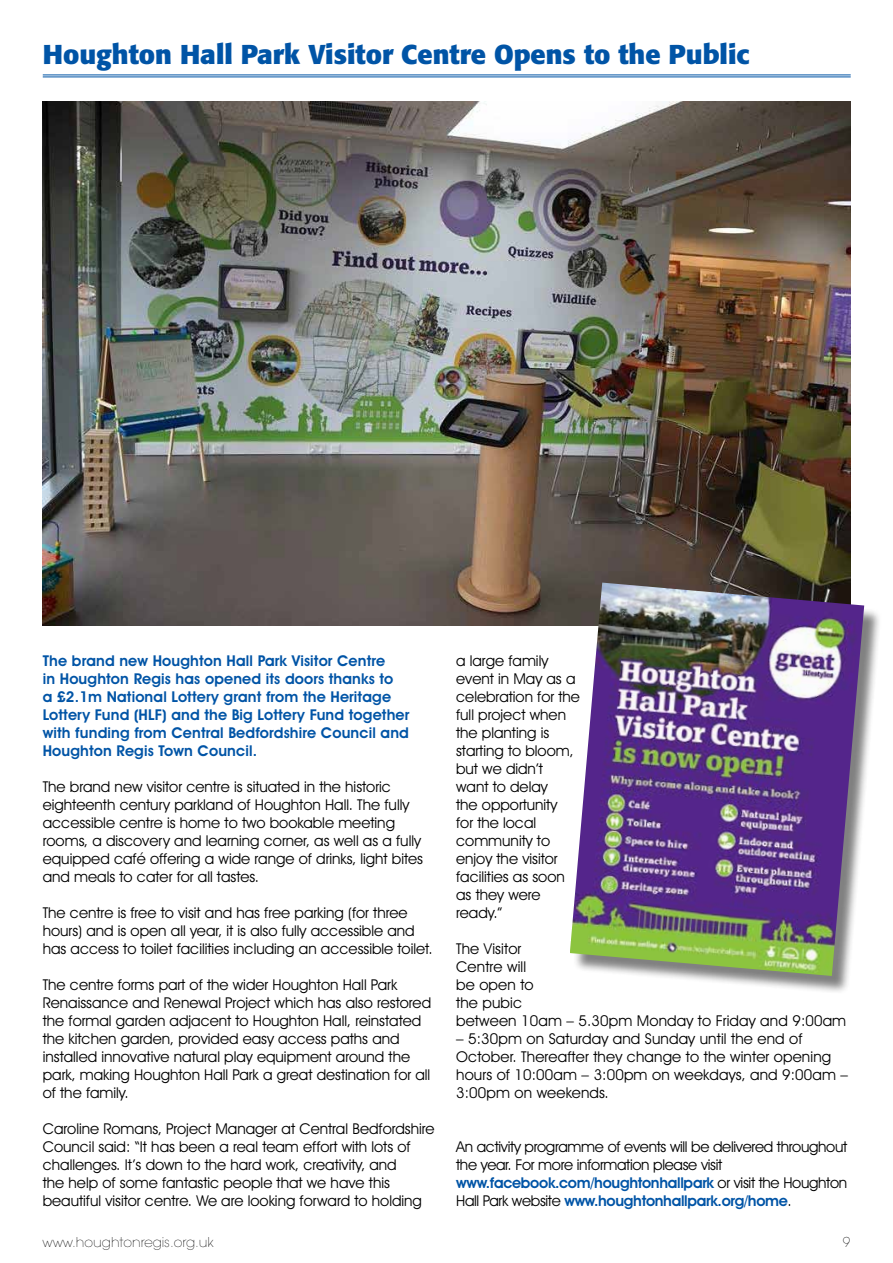
<style>
.page{position:relative;width:893px;height:1263px;background:#fff}
.page>*{position:absolute;margin:0;border:0;box-sizing:border-box;transform-origin:0 0}
.t1{font:700 27px "Formata";color:#0054a6}
.t2{font:15px/18px "Avant Garde IT Cby BT";color:#000}
.t3{font:600 15px/18px "Avant Garde IT Cby BT";letter-spacing:.01em;color:#0054a6}
.t4{font:15px/18px "Avant Garde IT Cby BT";letter-spacing:-.02em;color:#000}
.t5{font:200 13.5px "Avant Garde";color:#000}
.s1{font-weight:600;color:#0054a6}
</style>
<div class="page">
<hr style="left:43px;top:74px;width:808px;height:1px;background:#0054a6">
<hr style="left:43px;top:76px;width:808px;height:1px;background:#0054a6">
<img style="left:43px;top:101px;width:807px;height:524px">
<div style="left:573px;top:585px;width:310px;height:409px;background:#000;opacity:.5"></div>
<img style="left:570px;top:583px;width:294px;height:393px">
<h1 class="t1" style="left:43px;top:37px;width:708px">Houghton Hall Park Visitor Centre Opens to the Public</h1>
<p class="t3" style="left:43px;top:652px;width:368px">The brand new Houghton Hall Park Visitor Centre<br>in Houghton Regis has opened its doors thanks to<br>a £2.1m National Lottery grant from the Heritage Lottery Fund (HLF) and the Big Lottery Fund together with funding from Central Bedfordshire Council and Houghton Regis Town Council.</p>
<p class="t2" style="left:43px;top:778px;width:382px">The brand new visitor centre is situated in the historic eighteenth century parkland of Houghton Hall. The fully accessible centre is home to two bookable meeting rooms, a discovery and learning corner, as well as a fully equipped café offering a wide range of drinks, light bites and meals to cater for all tastes.</p>
<p class="t2" style="left:43px;top:904px;width:391px">The centre is free to visit and has free parking (for three hours) and is open all year, it is also fully accessible and has access to toilet facilities including an accessible toilet.</p>
<p class="t2" style="left:43px;top:976px;width:390px">The centre forms part of the wider Houghton Hall Park Renaissance and Renewal Project which has also restored the formal garden adjacent to Houghton Hall, reinstated the kitchen garden, provided easy access paths and installed innovative natural play equipment around the park, making Houghton Hall Park a great destination for all of the family.</p>
<p class="t2" style="left:43px;top:1120px;width:393px">Caroline Romans, Project Manager at Central Bedfordshire Council said: “It has been a real team effort with lots of challenges. It’s down to the hard work, creativity, and<br>the help of some fantastic people that we have this beautiful visitor centre. We are looking forward to holding</p>
<p class="t2" style="left:456px;top:652px;width:125px">a large family event in May as a celebration for the full project when the planting is starting to bloom, but we didn’t<br>want to delay<br>the opportunity<br>for the local community to enjoy the visitor facilities as soon as they were ready.”</p>
<p class="t2" style="left:456px;top:940px;width:392px">The Visitor<br>Centre will<br>be open to<br>the pubic<br>between 10am – 5.30pm Monday to Friday and 9:00am</p>
<p class="t2" style="left:456px;top:1030px;width:393px">– 5:30pm on Saturday and Sunday until the end of October. Thereafter they change to the winter opening hours of 10:00am – 3:00pm on weekdays, and 9:00am – 3:00pm on weekends.</p>
<p class="t4" style="left:456px;top:1138px;width:393px">An activity programme of events will be delivered throughout the year. For more information please visit <span class="s1">www.facebook.com/houghtonhallpark</span> or visit the Houghton Hall Park website <span class="s1">www.houghtonhallpark.org/home</span>.</p>
<p class="t5" style="left:43px;top:1234px;width:173px">www.houghtonregis.org.uk</p>
<p class="t5" style="left:843px;top:1234px;width:9px">9</p>
</div>
